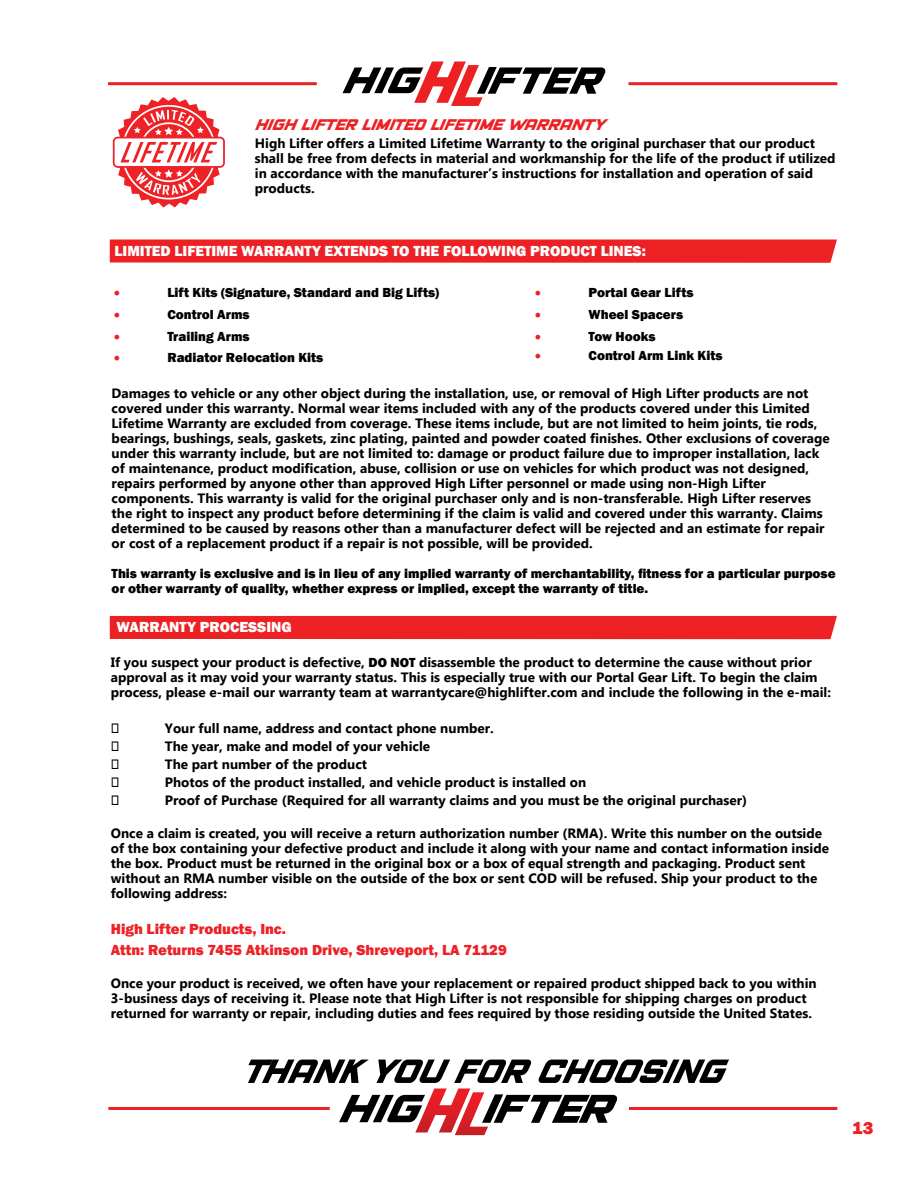
<style>
.page{position:relative;width:918px;height:1188px;background:#fff}
.page>*{position:absolute;margin:0;border:0;box-sizing:border-box;transform-origin:0 0}
.t1{font:18px "Minion Pro";color:#ed2124}
.t2{font:800 18px "Franklin Gothic";color:#ed2024}
.t3{font:800 15px "Franklin Gothic";color:#fff}
.t4{font:800 15px/21px "Franklin Gothic";color:#ed2126}
.t5{font:800 15px "VELOCISTA";color:#ed2124}
.t6{font:700 13.5px/15px "Gadugi";color:#000}
.t7{font:800 13.5px/15px "Franklin Gothic";color:#000}
.s1{font-family:"Franklin Gothic";font-weight:800}
</style>
<div class="page">
<svg style="left:248px;top:1060px;width:481px;height:75px"></svg>
<div style="left:110px;top:240px;width:727px;height:23px;background:#ed2124"></div>
<div style="left:110px;top:616px;width:727px;height:23px;background:#ed2124"></div>
<hr style="left:108px;top:82px;width:209px;height:3px;background:#ed2024">
<hr style="left:629px;top:82px;width:208px;height:3px;background:#ed2024">
<svg style="left:113px;top:97px;width:112px;height:111px"></svg>
<svg style="left:343px;top:61px;width:263px;height:45px"></svg>
<hr style="left:108px;top:1107px;width:222px;height:3px;background:#ed2024">
<hr style="left:629px;top:1107px;width:208px;height:3px;background:#ed2024">
<p class="t5" style="left:255px;top:116px;width:351px">HIGH LIFTER LIMITED LIFETIME WARRANTY</p>
<p class="t6" style="left:255px;top:136px;width:582px">High Lifter offers a Limited Lifetime Warranty to the original purchaser that our product shall be free from defects in material and workmanship for the life of the product if utilized in accordance with the manufacturer’s instructions for installation and operation of said products.</p>
<p class="t3" style="left:114px;top:241px;width:533px">LIMITED LIFETIME WARRANTY EXTENDS TO THE FOLLOWING PRODUCT LINES:</p>
<h1 class="t1" style="left:113px;top:280px;width:9px">•</h1>
<p class="t7" style="left:167px;top:285px;width:273px">Lift Kits (Signature, Standard and Big Lifts)</p>
<h1 class="t1" style="left:113px;top:301px;width:9px">•</h1>
<p class="t7" style="left:167px;top:307px;width:84px">Control Arms</p>
<h1 class="t1" style="left:113px;top:323px;width:9px">•</h1>
<p class="t7" style="left:167px;top:329px;width:84px">Trailing Arms</p>
<h1 class="t1" style="left:113px;top:344px;width:9px">•</h1>
<p class="t7" style="left:167px;top:350px;width:158px">Radiator Relocation Kits</p>
<h1 class="t1" style="left:535px;top:280px;width:9px">•</h1>
<p class="t7" style="left:589px;top:285px;width:106px">Portal Gear Lifts</p>
<h1 class="t1" style="left:535px;top:301px;width:9px">•</h1>
<p class="t7" style="left:589px;top:307px;width:96px">Wheel Spacers</p>
<h1 class="t1" style="left:535px;top:323px;width:9px">•</h1>
<p class="t7" style="left:589px;top:329px;width:69px">Tow Hooks</p>
<h1 class="t1" style="left:535px;top:342px;width:9px">•</h1>
<p class="t7" style="left:589px;top:348px;width:136px">Control Arm Link Kits</p>
<p class="t6" style="left:112px;top:386px;width:720px">Damages to vehicle or any other object during the installation, use, or removal of High Lifter products are not covered under this warranty. Normal wear items included with any of the products covered under this Limited Lifetime Warranty are excluded from coverage. These items include, but are not limited to heim joints, tie rods, bearings, bushings, seals, gaskets, zinc plating, painted and powder coated finishes. Other exclusions of coverage under this warranty include, but are not limited to: damage or product failure due to improper installation, lack of maintenance, product modification, abuse, collision or use on vehicles for which product was not designed, repairs performed by anyone other than approved High Lifter personnel or made using non-High Lifter components. This warranty is valid for the original purchaser only and is non-transferable. High Lifter reserves the right to inspect any product before determining if the claim is valid and covered under this warranty. Claims determined to be caused by reasons other than a manufacturer defect will be rejected and an estimate for repair or cost of a replacement product if a repair is not possible, will be provided.</p>
<p class="t7" style="left:112px;top:566px;width:726px">This warranty is exclusive and is in lieu of any implied warranty of merchantability, fitness for a particular purpose or other warranty of quality, whether express or implied, except the warranty of title.</p>
<p class="t3" style="left:116px;top:617px;width:177px">WARRANTY PROCESSING</p>
<p class="t6" style="left:111px;top:654px;width:722px">If you suspect your product is defective, <span class="s1">DO NOT</span> disassemble the product to determine the cause without prior approval as it may void your warranty status. This is especially true with our Portal Gear Lift. To begin the claim process, please e-mail our warranty team at warrantycare@highlifter.com and include the following in the e-mail:</p>
<p class="t6" style="left:165px;top:719px;width:584px;line-height:18px">Your full name, address and contact phone number.<br>The year, make and model of your vehicle<br>The part number of the product<br>Photos of the product installed, and vehicle product is installed on<br>Proof of Purchase (Required for all warranty claims and you must be the original purchaser)</p>
<p class="t6" style="left:111px;top:825px;width:720px">Once a claim is created, you will receive a return authorization number (RMA). Write this number on the outside of the box containing your defective product and include it along with your name and contact information inside the box. Product must be returned in the original box or a box of equal strength and packaging. Product sent without an RMA number visible on the outside of the box or sent COD will be refused. Ship your product to the following address:</p>
<p class="t4" style="left:111px;top:918px;width:398px">High Lifter Products, Inc.<br>Attn: Returns 7455 Atkinson Drive, Shreveport, LA 71129</p>
<p class="t6" style="left:111px;top:975px;width:707px">Once your product is received, we often have your replacement or repaired product shipped back to you within<br>3-business days of receiving it. Please note that High Lifter is not responsible for shipping charges on product returned for warranty or repair, including duties and fees required by those residing outside the United States.</p>
<h1 class="t2" style="left:852px;top:1116px;width:23px">13</h1>
</div>
